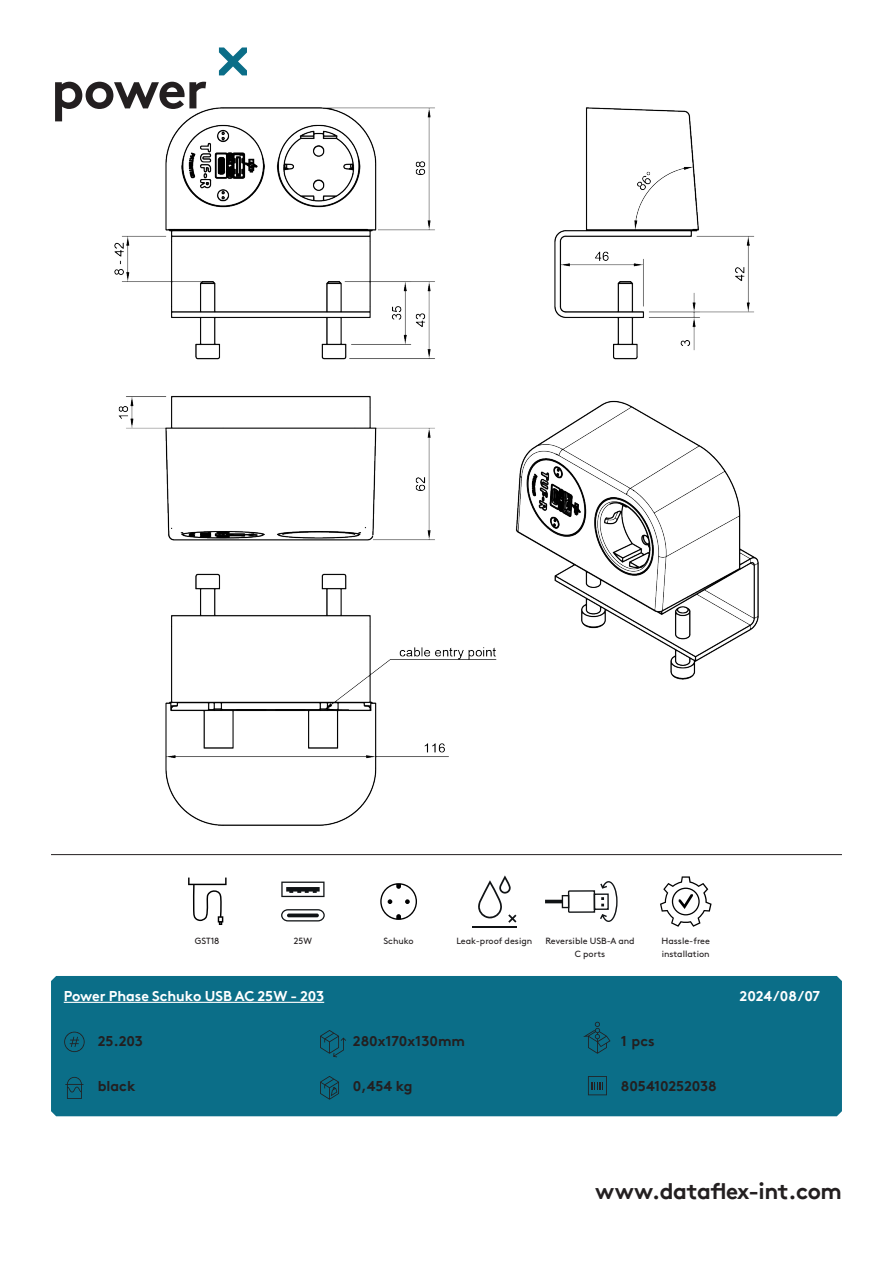
<style>
.page{position:relative;width:893px;height:1263px;background:#fff}
.page>*{position:absolute;margin:0;border:0;box-sizing:border-box;transform-origin:0 0}
.t1{font:700 54px "Brown Pro TT";letter-spacing:-.03em;color:#231f20}
.t2{font:700 22.5px "Brown Pro TT";letter-spacing:-.02em;color:#231f20}
.specificaties{font:700 14.25px "Brown Pro TT";color:#231f20}
.t3{font:700 14.25px "Brown Pro TT";color:#fff}
.onderschrift{font:9px/12.8px "Brown";color:#231f20;text-align:center}
</style>
<div class="page">
<svg style="left:219px;top:47px;width:28px;height:28px"></svg>
<hr style="left:51px;top:854px;width:791px;height:1px;background:#231f20">
<svg style="left:188px;top:877px;width:39px;height:48px"></svg>
<svg style="left:281px;top:909px;width:44px;height:12px"></svg>
<svg style="left:287px;top:913px;width:32px;height:4px"></svg>
<svg style="left:281px;top:881px;width:44px;height:16px"></svg>
<svg style="left:380px;top:883px;width:37px;height:37px"></svg>
<hr style="left:472px;top:926px;width:44px;height:2px;background:#101315">
<svg style="left:478px;top:875px;width:38px;height:48px"></svg>
<div style="left:562px;top:895px;width:7px;height:13px;border:1px solid #101315"></div>
<hr style="left:545px;top:900px;width:17px;height:3px;background:#101315">
<svg style="left:567px;top:881px;width:51px;height:41px"></svg>
<svg style="left:660px;top:876px;width:52px;height:51px"></svg>
<div style="left:51px;top:976px;width:791px;height:140px;background:#0b6e88"></div>
<img style="left:114px;top:107px;width:645px;height:719px">
<svg style="left:64px;top:1032px;width:21px;height:20px"></svg>
<svg style="left:65px;top:1077px;width:18px;height:22px"></svg>
<svg style="left:320px;top:1030px;width:26px;height:27px"></svg>
<svg style="left:583px;top:1022px;width:27px;height:32px"></svg>
<svg style="left:320px;top:1076px;width:19px;height:24px"></svg>
<svg style="left:588px;top:1076px;width:19px;height:19px"></svg>
<hr style="left:64px;top:1002px;width:260px;height:1px;background:#fff">
<h1 class="t1" style="left:51px;top:46px;width:158px">power</h1>
<p class="onderschrift" style="left:195px;top:934px;width:26px">GST18</p>
<p class="onderschrift" style="left:294px;top:934px;width:20px">25W</p>
<p class="onderschrift" style="left:383px;top:934px;width:32px">Schuko</p>
<p class="onderschrift" style="left:456px;top:934px;width:78px">Leak-proof design</p>
<p class="onderschrift" style="left:545px;top:934px;width:91px">Reversible USB-A and<br>C ports</p>
<p class="onderschrift" style="left:661px;top:934px;width:50px;text-align:left">Hassle-free installation</p>
<h3 class="t3" style="left:64px;top:985px;width:262px">Power Phase Schuko USB AC 25W - 203</h3>
<h3 class="t3" style="left:740px;top:985px;width:82px">2024/08/07</h3>
<h3 class="specificaties" style="left:98px;top:1029px;width:47px">25.203</h3>
<p class="specificaties" style="left:98px;top:1074px;width:39px">black</p>
<p class="specificaties" style="left:353px;top:1029px;width:114px">280x170x130mm</p>
<p class="specificaties" style="left:621px;top:1029px;width:35px">1 pcs</p>
<p class="specificaties" style="left:353px;top:1074px;width:61px">0,454 kg</p>
<h3 class="specificaties" style="left:621px;top:1074px;width:97px">805410252038</h3>
<h2 class="t2" style="left:595px;top:1173px;width:248px">www.dataflex-int.com</h2>
</div>
